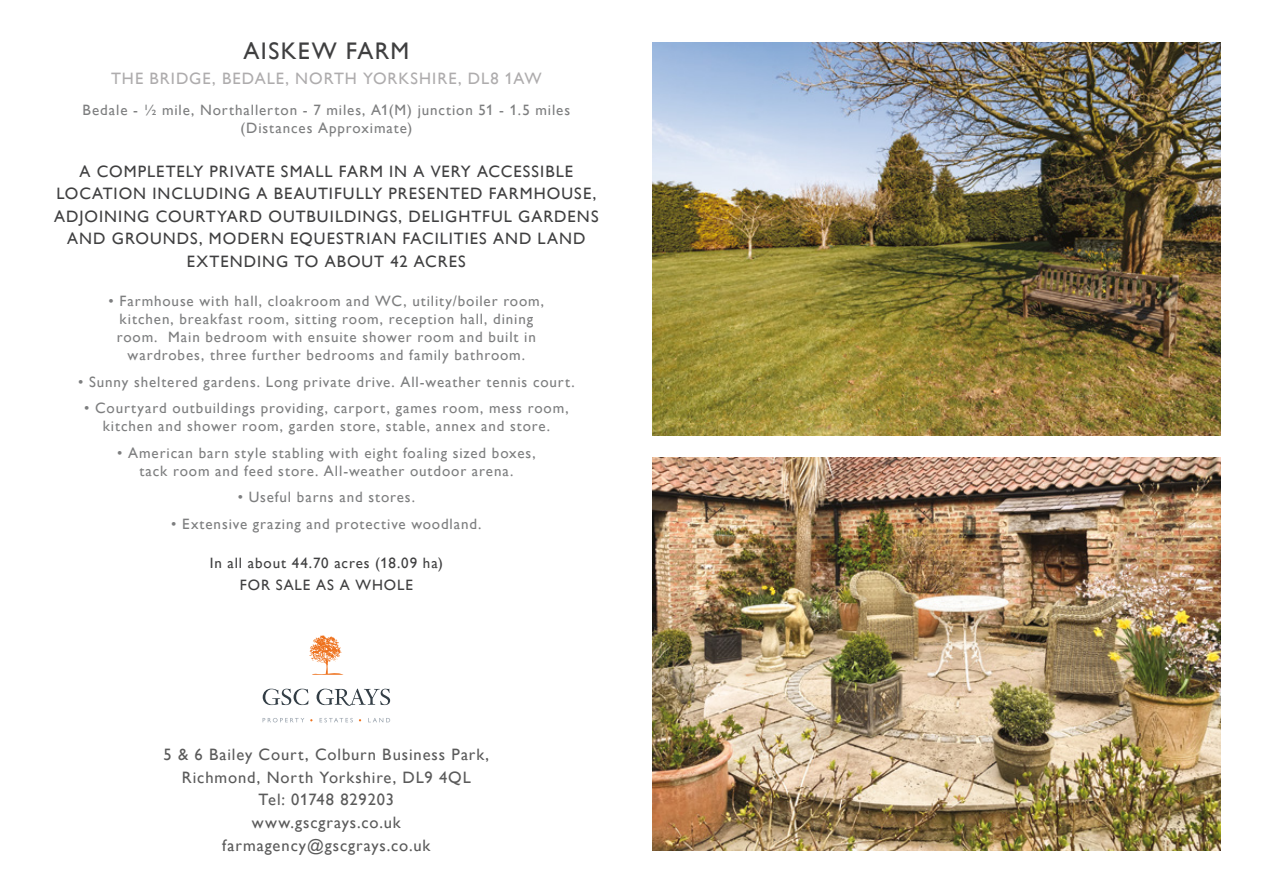
<style>
.page{position:relative;width:1263px;height:893px;background:#fff}
.page>*{position:absolute;margin:0;border:0;box-sizing:border-box;transform-origin:0 0}
.t1{font:24px "Gill Alt One";letter-spacing:.055em;color:#3f3f40}
.t2{font:16.5px/22.5px "Gill Alt One";letter-spacing:.06em;color:#3f3f40;text-align:center}
.t3{font:16.5px/22.5px "Gill Alt One";letter-spacing:.055em;color:#5a5a5a;text-align:center}
.t4{font:16.5px "Gill Alt One";letter-spacing:.06em;color:#aeacad}
.t5{font:15px/18px "Gill Alt One";letter-spacing:.06em;color:#7d7e7f;text-align:center}
.t6{font:15px/22.2px "Gill Alt One";letter-spacing:.06em;color:#3f3f40;text-align:center}
</style>
<div class="page">
<img style="left:653px;top:43px;width:567px;height:393px">
<img style="left:653px;top:457px;width:567px;height:393px">
<svg style="left:263px;top:689px;width:45px;height:16px"></svg>
<svg style="left:317px;top:689px;width:73px;height:17px"></svg>
<svg style="left:263px;top:718px;width:41px;height:4px"></svg>
<svg style="left:320px;top:718px;width:33px;height:4px"></svg>
<svg style="left:368px;top:718px;width:22px;height:4px"></svg>
<svg style="left:309px;top:635px;width:34px;height:40px"></svg>
<h1 class="t1" style="left:243px;top:37px;width:167px">AISKEW FARM</h1>
<p class="t4" style="left:111px;top:69px;width:432px">THE BRIDGE, BEDALE, NORTH YORKSHIRE, DL8 1AW</p>
<p class="t5" style="left:83px;top:101px;width:489px">Bedale - ½ mile, Northallerton - 7 miles, A1(M) junction 51 - 1.5 miles (Distances Approximate)</p>
<p class="t2" style="left:54px;top:160px;width:546px">A COMPLETELY PRIVATE SMALL FARM IN A VERY ACCESSIBLE LOCATION INCLUDING A BEAUTIFULLY PRESENTED FARMHOUSE, ADJOINING COURTYARD OUTBUILDINGS, DELIGHTFUL GARDENS AND GROUNDS, MODERN EQUESTRIAN FACILITIES AND LAND EXTENDING TO ABOUT 42 ACRES</p>
<p class="t5" style="left:109px;top:292px;width:437px">• Farmhouse with hall, cloakroom and WC, utility/boiler room, kitchen, breakfast room, sitting room, reception hall, dining room. Main bedroom with ensuite shower room and built in wardrobes, three further bedrooms and family bathroom.</p>
<p class="t5" style="left:78px;top:372px;width:498px">• Sunny sheltered gardens. Long private drive. All-weather tennis court.</p>
<p class="t5" style="left:84px;top:399px;width:486px">• Courtyard outbuildings providing, carport, games room, mess room, kitchen and shower room, garden store, stable, annex and store.</p>
<p class="t5" style="left:117px;top:443px;width:420px">• American barn style stabling with eight foaling sized boxes, tack room and feed store. All-weather outdoor arena.</p>
<p class="t5" style="left:238px;top:488px;width:179px">• Useful barns and stores.</p>
<p class="t5" style="left:171px;top:514px;width:312px">• Extensive grazing and protective woodland.</p>
<p class="t6" style="left:210px;top:552px;width:235px">In all about 44.70 acres (18.09 ha)<br>FOR SALE AS A WHOLE</p>
<p class="t3" style="left:164px;top:743px;width:327px">5 &amp; 6 Bailey Court, Colburn Business Park,<br>Richmond, North Yorkshire, DL9 4QL<br>Tel: 01748 829203<br>www.gscgrays.co.uk farmagency@gscgrays.co.uk</p>
</div>
